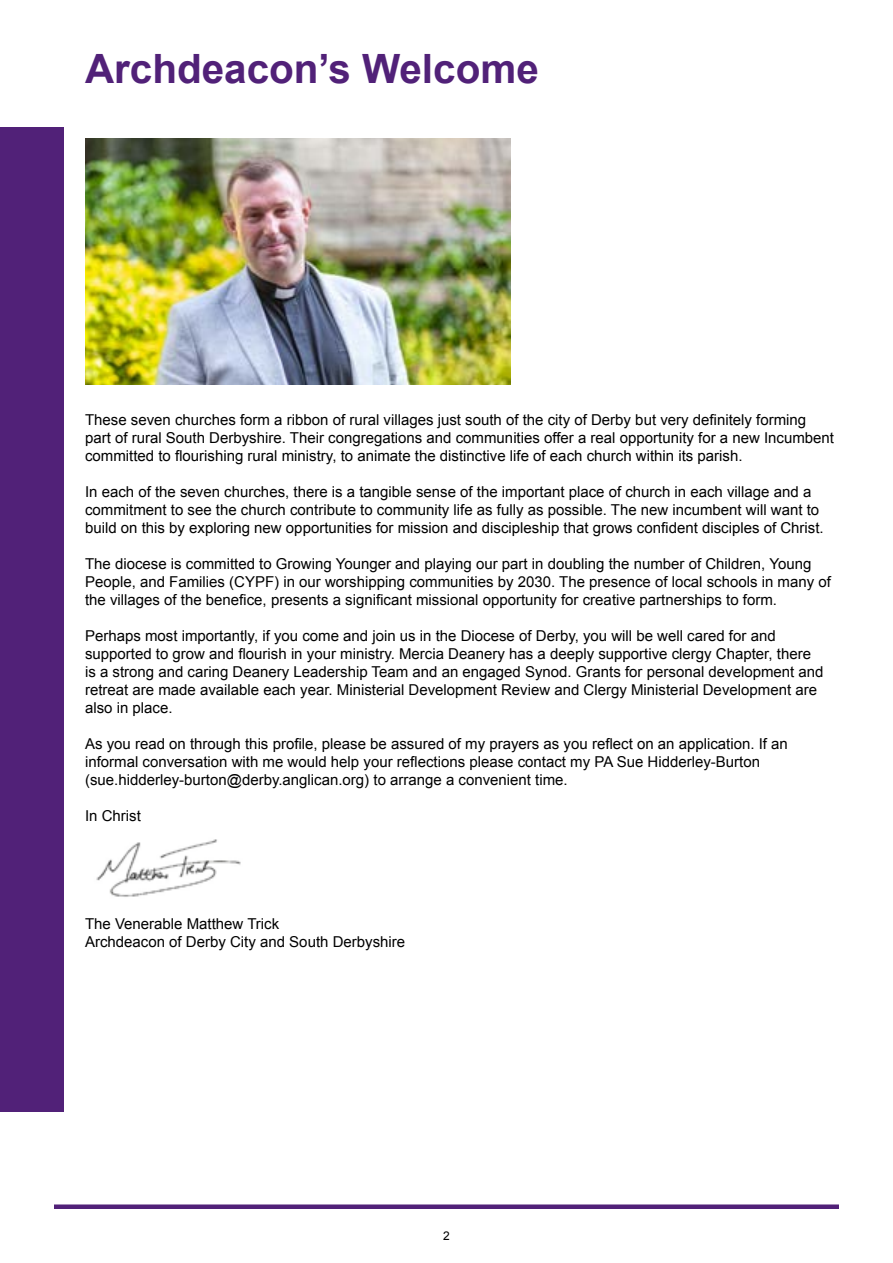
<style>
.page{position:relative;width:893px;height:1263px;background:#fff}
.page>*{position:absolute;margin:0;border:0;box-sizing:border-box;transform-origin:0 0}
.t1{font:700 40.35px "Arial";color:#512178}
.t2{font:15px/18px "Arial";color:#000}
.t3{font:12px "Arial";color:#000}
</style>
<div class="page">
<div style="left:0;top:128px;width:64px;height:984px;background:#512178"></div>
<img style="left:85px;top:138px;width:425px;height:247px">
<div style="left:54px;top:1204px;width:785px;height:5px;background:#512178"></div>
<img style="left:96px;top:839px;width:145px;height:58px">
<h1 class="t1" style="left:85px;top:43px;width:455px">Archdeacon’s Welcome</h1>
<p class="t2" style="left:85px;top:411px;width:750px">These seven churches form a ribbon of rural villages just south of the city of Derby but very definitely forming part of rural South Derbyshire. Their congregations and communities offer a real opportunity for a new Incumbent committed to flourishing rural ministry, to animate the distinctive life of each church within its parish.</p>
<p class="t2" style="left:85px;top:483px;width:740px">In each of the seven churches, there is a tangible sense of the important place of church in each village and a commitment to see the church contribute to community life as fully as possible. The new incumbent will want to build on this by exploring new opportunities for mission and discipleship that grows confident disciples of Christ.</p>
<p class="t2" style="left:85px;top:555px;width:747px">The diocese is committed to Growing Younger and playing our part in doubling the number of Children, Young<br>People, and Families (CYPF) in our worshipping communities by 2030. The presence of local schools in many of the villages of the benefice, presents a significant missional opportunity for creative partnerships to form.</p>
<p class="t2" style="left:85px;top:627px;width:740px">Perhaps most importantly, if you come and join us in the Diocese of Derby, you will be well cared for and supported to grow and flourish in your ministry. Mercia Deanery has a deeply supportive clergy Chapter, there is a strong and caring Deanery Leadership Team and an engaged Synod. Grants for personal development and retreat are made available each year. Ministerial Development Review and Clergy Ministerial Development are also in place.</p>
<p class="t2" style="left:85px;top:735px;width:704px">As you read on through this profile, please be assured of my prayers as you reflect on an application. If an informal conversation with me would help your reflections please contact my PA Sue Hidderley-Burton (sue.hidderley-burton@derby.anglican.org) to arrange a convenient time.</p>
<p class="t2" style="left:85px;top:807px;width:57px">In Christ</p>
<p class="t2" style="left:85px;top:915px;width:322px">The Venerable Matthew Trick<br>Archdeacon of Derby City and South Derbyshire</p>
<p class="t3" style="left:443px;top:1228px;width:8px">2</p>
</div>
